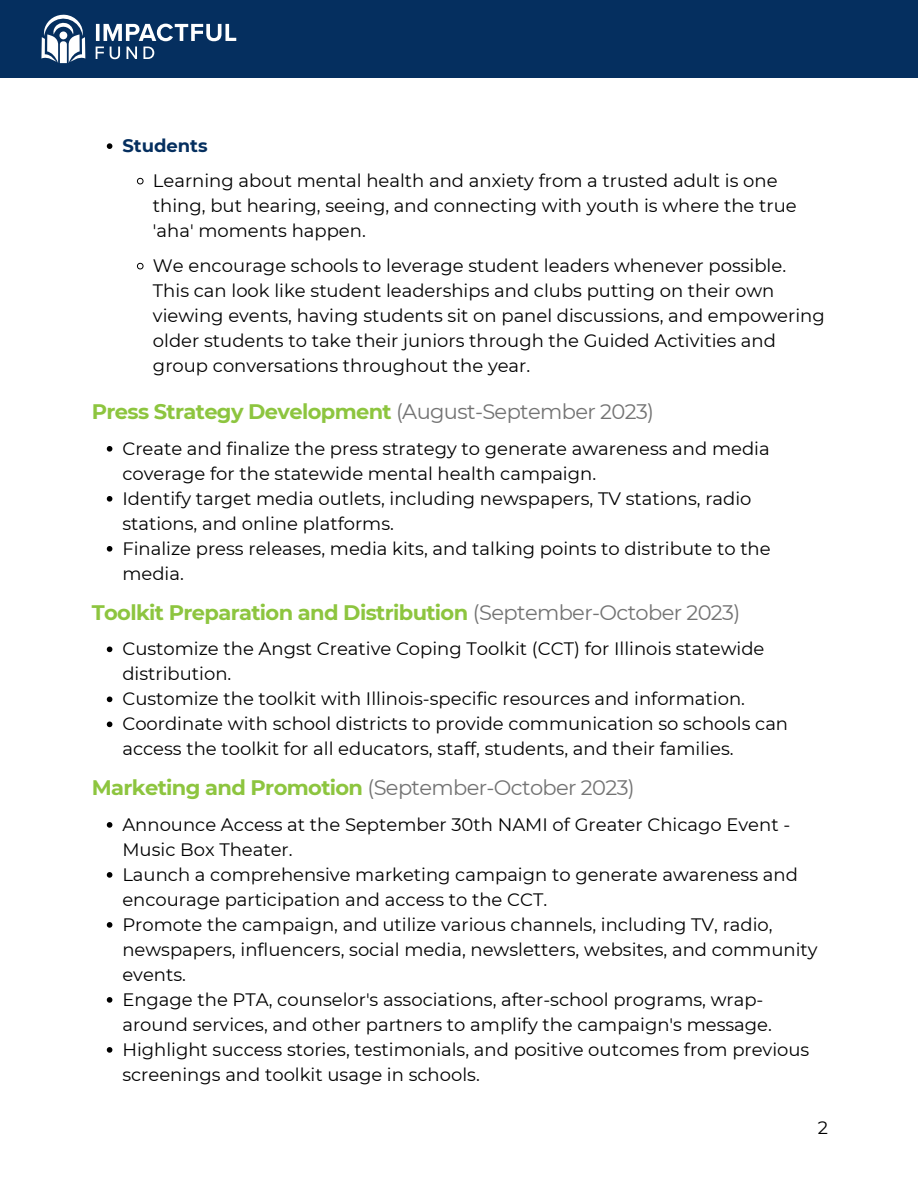
<style>
.page{position:relative;width:918px;height:1188px;background:#fff}
.page>*{position:absolute;margin:0;border:0;box-sizing:border-box;transform-origin:0 0}
.t1{font:700 21px "Montserrat";letter-spacing:-.03em;color:#8dc53f}
.t2{font:21px "Montserrat";letter-spacing:-.03em;color:#737373}
.t3{font:18px/25px "Montserrat";color:#000}
.t4{font:700 18px "Montserrat";color:#052f5f}
.s1{font-weight:400;color:#737373}
.s2{font-weight:700;color:#8dc53f}
</style>
<div class="page">
<svg style="left:107px;top:143px;width:5px;height:6px"></svg>
<svg style="left:137px;top:178px;width:7px;height:7px"></svg>
<svg style="left:137px;top:263px;width:7px;height:7px"></svg>
<svg style="left:107px;top:446px;width:5px;height:6px"></svg>
<svg style="left:107px;top:496px;width:5px;height:6px"></svg>
<svg style="left:107px;top:546px;width:5px;height:6px"></svg>
<svg style="left:107px;top:647px;width:5px;height:5px"></svg>
<svg style="left:107px;top:697px;width:5px;height:5px"></svg>
<svg style="left:107px;top:722px;width:5px;height:5px"></svg>
<svg style="left:107px;top:822px;width:5px;height:6px"></svg>
<svg style="left:107px;top:872px;width:5px;height:6px"></svg>
<svg style="left:107px;top:922px;width:5px;height:6px"></svg>
<svg style="left:107px;top:997px;width:5px;height:6px"></svg>
<svg style="left:107px;top:1047px;width:5px;height:6px"></svg>
<div style="left:0;top:0;width:918px;height:77px;background:#052f5f"></div>
<svg style="left:96px;top:24px;width:140px;height:17px"></svg>
<svg style="left:96px;top:47px;width:8px;height:12px"></svg>
<svg style="left:110px;top:47px;width:10px;height:12px"></svg>
<svg style="left:127px;top:47px;width:10px;height:12px"></svg>
<svg style="left:143px;top:47px;width:11px;height:12px"></svg>
<svg style="left:41px;top:15px;width:44px;height:48px"></svg>
<p class="t4" style="left:122px;top:135px;width:87px">Students</p>
<p class="t3" style="left:153px;top:168px;width:645px">Learning about mental health and anxiety from a trusted adult is one thing, but hearing, seeing, and connecting with youth is where the true 'aha' moments happen.</p>
<p class="t3" style="left:153px;top:253px;width:673px">We encourage schools to leverage student leaders whenever possible.<br>This can look like student leaderships and clubs putting on their own viewing events, having students sit on panel discussions, and empowering older students to take their juniors through the Guided Activities and group conversations throughout the year.</p>
<p class="t1" style="left:92px;top:399px;width:564px">Press Strategy Development <span class="s1">(August-September 2023)</span></p>
<p class="t3" style="left:122px;top:436px;width:649px">Create and finalize the press strategy to generate awareness and media coverage for the statewide mental health campaign.</p>
<p class="t3" style="left:122px;top:486px;width:631px">Identify target media outlets, including newspapers, TV stations, radio stations, and online platforms.</p>
<p class="t3" style="left:122px;top:536px;width:650px">Finalize press releases, media kits, and talking points to distribute to the media.</p>
<p class="t1" style="left:92px;top:599px;width:650px">Toolkit Preparation and Distribution <span class="s1">(September-October 2023)</span></p>
<p class="t3" style="left:122px;top:636px;width:644px">Customize the Angst Creative Coping Toolkit (CCT) for Illinois statewide distribution.</p>
<p class="t3" style="left:122px;top:686px;width:624px">Customize the toolkit with Illinois-specific resources and information.</p>
<p class="t3" style="left:122px;top:711px;width:667px">Coordinate with school districts to provide communication so schools can access the toolkit for all educators, staff, students, and their families.</p>
<p class="t2" style="left:92px;top:775px;width:545px"><span class="s2">Marketing and Promotion</span> (September-October 2023)</p>
<p class="t3" style="left:122px;top:812px;width:669px">Announce Access at the September 30th NAMI of Greater Chicago Event -<br>Music Box Theater.</p>
<p class="t3" style="left:122px;top:862px;width:677px">Launch a comprehensive marketing campaign to generate awareness and encourage participation and access to the CCT.</p>
<p class="t3" style="left:122px;top:912px;width:697px">Promote the campaign, and utilize various channels, including TV, radio, newspapers, influencers, social media, newsletters, websites, and community events.</p>
<p class="t3" style="left:122px;top:987px;width:651px">Engage the PTA, counselor's associations, after-school programs, wrap&shy;around services, and other partners to amplify the campaign's message.</p>
<p class="t3" style="left:122px;top:1037px;width:689px">Highlight success stories, testimonials, and positive outcomes from previous screenings and toolkit usage in schools.</p>
<p class="t3" style="left:818px;top:1115px;width:12px">2</p>
</div>
